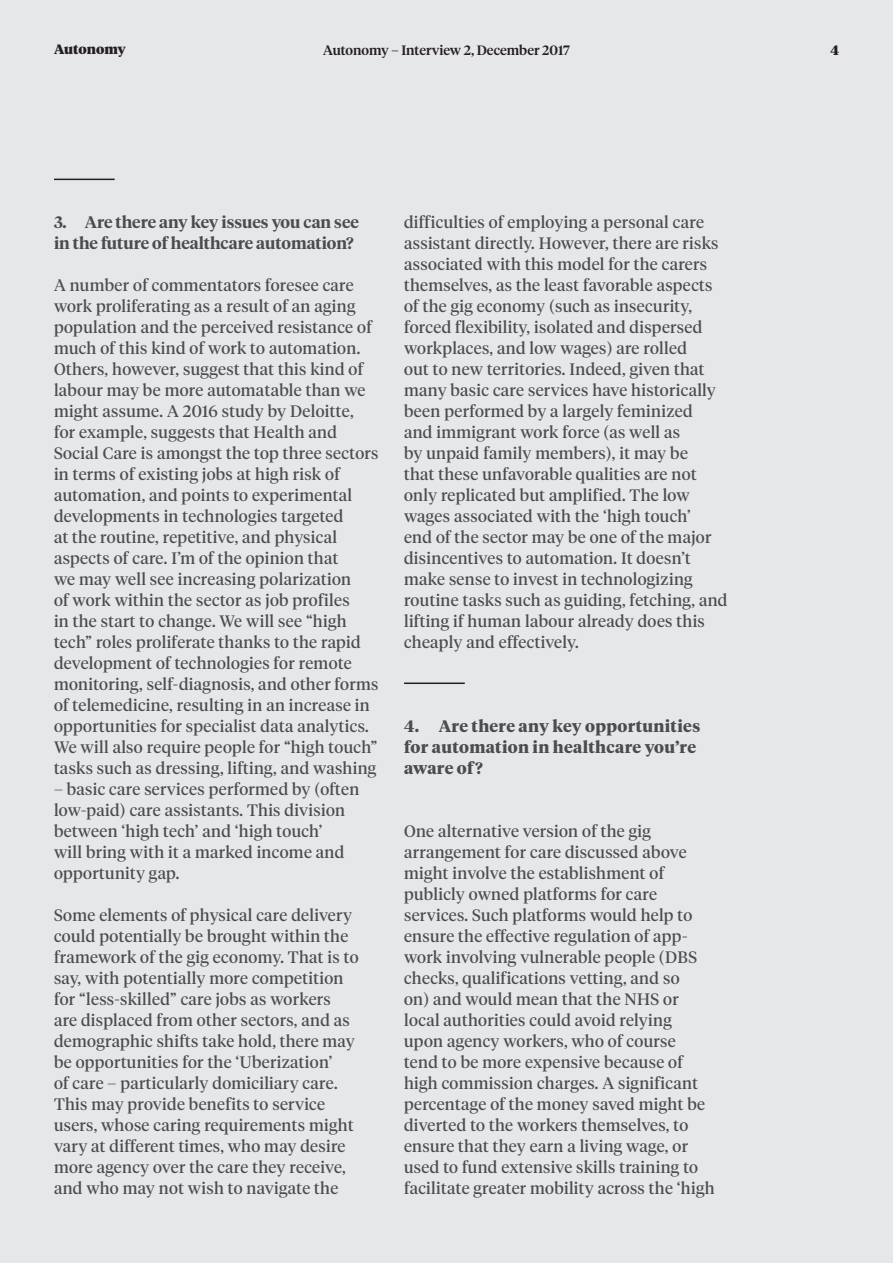
<style>
.page{position:relative;width:893px;height:1263px;background:#e6e7e9}
.page>*{position:absolute;margin:0;border:0;box-sizing:border-box;transform-origin:0 0}
.t1{font:16.5px/21px "Tiempos Headline";letter-spacing:.02em;color:#4b4c4d}
.t2{font:700 16.5px/21px "Tiempos Headline";letter-spacing:.02em;color:#4b4c4d}
.t3{font:600 16.5px/21px "Tiempos Headline";color:#4b4c4d}
.t4{font:500 13.5px "Tiempos Headline";color:#231f20}
.t5{font:900 13.5px "Tiempos Headline";color:#231f20}
</style>
<div class="page">
<hr style="left:54px;top:179px;width:61px;height:1px;background:#231f20">
<hr style="left:404px;top:682px;width:61px;height:2px;background:#231f20">
<p class="t5" style="left:54px;top:40px;width:73px">Autonomy</p>
<p class="t4" style="left:323px;top:41px;width:248px">Autonomy – Interview 2, December 2017</p>
<p class="t5" style="left:831px;top:41px;width:10px">4</p>
<p class="t3" style="left:54px;top:211px;width:306px">3. Are there any key issues you can see in the future of healthcare automation?</p>
<p class="t1" style="left:54px;top:273px;width:326px">A number of commentators foresee care work proliferating as a result of an aging population and the perceived resistance of much of this kind of work to automation.<br>Others, however, suggest that this kind of labour may be more automatable than we might assume. A 2016 study by Deloitte, for example, suggests that Health and Social Care is amongst the top three sectors in terms of existing jobs at high risk of automation, and points to experimental developments in technologies targeted<br>at the routine, repetitive, and physical aspects of care. I’m of the opinion that<br>we may well see increasing polarization<br>of work within the sector as job profiles<br>in the start to change. We will see “high tech” roles proliferate thanks to the rapid development of technologies for remote monitoring, self-diagnosis, and other forms of telemedicine, resulting in an increase in opportunities for specialist data analytics.<br>We will also require people for “high touch” tasks such as dressing, lifting, and washing</p>
<p class="t1" style="left:54px;top:777px;width:307px">– basic care services performed by (often low-paid) care assistants. This division between ‘high tech’ and ‘high touch’<br>will bring with it a marked income and opportunity gap.</p>
<p class="t1" style="left:54px;top:903px;width:306px">Some elements of physical care delivery could potentially be brought within the framework of the gig economy. That is to say, with potentially more competition for “less-skilled” care jobs as workers<br>are displaced from other sectors, and as demographic shifts take hold, there may be opportunities for the ‘Uberization’<br>of care – particularly domiciliary care.<br>This may provide benefits to service users, whose caring requirements might vary at different times, who may desire more agency over the care they receive, and who may not wish to navigate the</p>
<p class="t1" style="left:404px;top:210px;width:325px">difficulties of employing a personal care assistant directly. However, there are risks associated with this model for the carers themselves, as the least favorable aspects of the gig economy (such as insecurity, forced flexibility, isolated and dispersed workplaces, and low wages) are rolled<br>out to new territories. Indeed, given that many basic care services have historically been performed by a largely feminized<br>and immigrant work force (as well as<br>by unpaid family members), it may be<br>that these unfavorable qualities are not only replicated but amplified. The low wages associated with the ‘high touch’<br>end of the sector may be one of the major disincentives to automation. It doesn’t make sense to invest in technologizing routine tasks such as guiding, fetching, and lifting if human labour already does this cheaply and effectively.</p>
<p class="t2" style="left:404px;top:715px;width:298px">4. Are there any key opportunities for automation in healthcare you’re aware of?</p>
<p class="t1" style="left:404px;top:819px;width:312px">One alternative version of the gig arrangement for care discussed above might involve the establishment of publicly owned platforms for care services. Such platforms would help to ensure the effective regulation of app&shy;work involving vulnerable people (DBS checks, qualifications vetting, and so<br>on) and would mean that the NHS or local authorities could avoid relying upon agency workers, who of course<br>tend to be more expensive because of high commission charges. A significant percentage of the money saved might be diverted to the workers themselves, to ensure that they earn a living wage, or used to fund extensive skills training to facilitate greater mobility across the ‘high</p>
</div>
